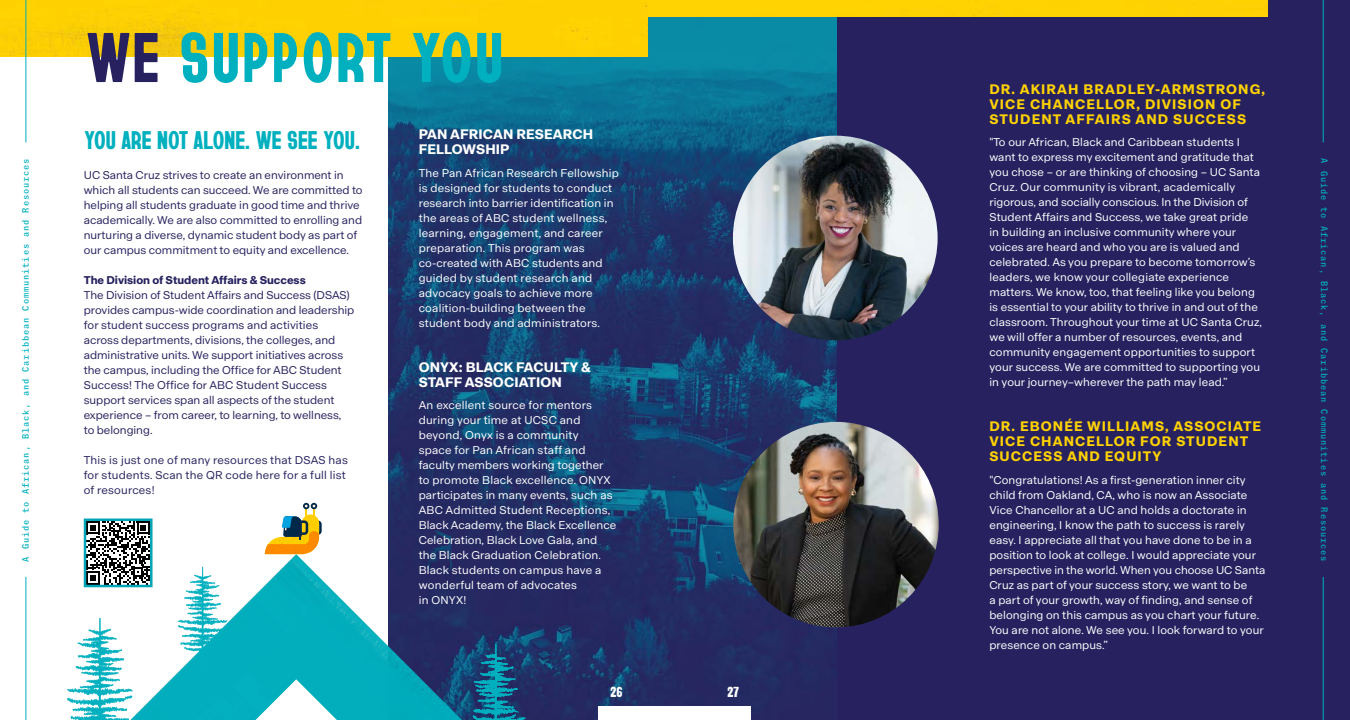
<style>
.page{position:relative;width:1350px;height:720px;background:#fff}
.page>*{position:absolute;margin:0;border:0;box-sizing:border-box;transform-origin:0 0}
.t1{font:82.25px "VTC Bayard";letter-spacing:.01em;color:#00b0bf}
.t2{font:30px "VTC Bayard";letter-spacing:-.02em;color:#00b0bf}
.t3{font:17.5px "VTC Martin Regular";color:#fff}
.t4{font:700 13.75px/15px "Decagram";letter-spacing:.08em;color:#ffd200}
.t5{font:700 13.75px/15px "Decagram";letter-spacing:.01em;color:#fff}
.t6{font:11.25px/15px "Decagram";letter-spacing:.01em;color:#fff}
.t7{font:11.25px/15px "Decagram";color:#27225f}
.t8{font:11.25px/15px "Decagram";letter-spacing:.02em;color:#27225f}
.t9{font:700 11.25px "Decagram";color:#27225f}
.t10{font:8.75px "Stroy Mono TEST";letter-spacing:.1em;color:#00b0bf}
.s1{color:#27225f}
</style>
<div class="page">
<div style="left:675px;top:0;width:675px;height:720px;background:#27225f"></div>
<img style="left:389px;top:17px;width:447px;height:703px">
<div style="left:648px;top:0;width:619px;height:17px;background:#ffd302"></div>
<img style="left:0;top:0;width:648px;height:56px">
<svg style="left:87px;top:522px;width:63px;height:62px"></svg>
<div style="left:84px;top:519px;width:69px;height:68px;border:2px solid #00a4b7"></div>
<img style="left:130px;top:554px;width:332px;height:166px">
<svg style="left:265px;top:503px;width:57px;height:52px"></svg>
<svg style="left:67px;top:618px;width:66px;height:102px"></svg>
<svg style="left:178px;top:567px;width:50px;height:103px"></svg>
<svg style="left:473px;top:644px;width:53px;height:76px;background:#145d85"></svg>
<img style="left:733px;top:136px;width:205px;height:204px;border-radius:102px">
<img style="left:733px;top:422px;width:206px;height:205px;border-radius:103px">
<hr style="left:26px;top:0;width:1px;height:142px;background:#00b0bf">
<hr style="left:1323px;top:0;width:1px;height:142px;background:#00b0bf">
<hr style="left:26px;top:577px;width:1px;height:143px;background:#00b0bf">
<hr style="left:1323px;top:577px;width:1px;height:143px;background:#00b0bf">
<div style="left:598px;top:706px;width:154px;height:14px;background:#fff"></div>
<h1 class="t1" style="left:85px;top:6px;width:421px"><span class="s1">WE</span> SUPPORT YOU</h1>
<p class="t4" style="left:989px;top:81px;width:277px">DR. AKIRAH BRADLEY-ARMSTRONG,<br>VICE CHANCELLOR, DIVISION OF<br>STUDENT AFFAIRS AND SUCCESS</p>
<p class="t6" style="left:989px;top:135px;width:274px">"To our African, Black and Caribbean students I want to express my excitement and gratitude that you chose – or are thinking of choosing – UC Santa Cruz. Our community is vibrant, academically rigorous, and socially conscious. In the Division of Student Affairs and Success, we take great pride<br>in building an inclusive community where your voices are heard and who you are is valued and celebrated. As you prepare to become tomorrow’s leaders, we know your collegiate experience matters. We know, too, that feeling like you belong is essential to your ability to thrive in and out of the classroom. Throughout your time at UC Santa Cruz, we will offer a number of resources, events, and community engagement opportunities to support your success. We are committed to supporting you in your journey–wherever the path may lead.”</p>
<p class="t4" style="left:989px;top:419px;width:273px">DR. EBONÉE WILLIAMS, ASSOCIATE<br>VICE CHANCELLOR FOR STUDENT<br>SUCCESS AND EQUITY</p>
<p class="t6" style="left:989px;top:472px;width:277px">"Congratulations! As a first-generation inner city child from Oakland, CA, who is now an Associate Vice Chancellor at a UC and holds a doctorate in engineering, I know the path to success is rarely easy. I appreciate all that you have done to be in a position to look at college. I would appreciate your perspective in the world. When you choose UC Santa Cruz as part of your success story, we want to be<br>a part of your growth, way of finding, and sense of belonging on this campus as you chart your future.<br>You are not alone. We see you. I look forward to your presence on campus.”</p>
<p class="t5" style="left:419px;top:127px;width:176px">PAN AFRICAN RESEARCH<br>FELLOWSHIP</p>
<p class="t6" style="left:419px;top:165px;width:202px">The Pan African Research Fellowship is designed for students to conduct research into barrier identification in the areas of ABC student wellness, learning, engagement, and career preparation. This program was co-created with ABC students and guided by student research and advocacy goals to achieve more coalition-building between the student body and administrators.</p>
<p class="t5" style="left:419px;top:359px;width:173px">ONYX: BLACK FACULTY &amp;<br>STAFF ASSOCIATION</p>
<p class="t6" style="left:419px;top:398px;width:199px">An excellent source for mentors during your time at UCSC and beyond, Onyx is a community<br>space for Pan African staff and faculty members working together to promote Black excellence. ONYX participates in many events, such as<br>ABC Admitted Student Receptions,<br>Black Academy, the Black Excellence<br>Celebration, Black Love Gala, and the Black Graduation Celebration.<br>Black students on campus have a wonderful team of advocates<br>in ONYX!</p>
<h2 class="t2" style="left:84px;top:121px;width:278px">YOU ARE NOT ALONE. WE SEE YOU.</h2>
<p class="t7" style="left:84px;top:168px;width:280px">UC Santa Cruz strives to create an environment in which all students can succeed. We are committed to helping all students graduate in good time and thrive academically. We are also committed to enrolling and nurturing a diverse, dynamic student body as part of our campus commitment to equity and excellence.</p>
<p class="t9" style="left:84px;top:273px;width:223px">The Division of Student Affairs &amp; Success</p>
<p class="t7" style="left:84px;top:288px;width:272px">The Division of Student Affairs and Success (DSAS) provides campus-wide coordination and leadership for student success programs and activities across departments, divisions, the colleges, and administrative units. We support initiatives across the campus, including the Office for ABC Student Success! The Office for ABC Student Success support services span all aspects of the student experience – from career, to learning, to wellness, to belonging.</p>
<p class="t8" style="left:84px;top:453px;width:266px">This is just one of many resources that DSAS has for students. Scan the QR code here for a full list of resources!</p>
<p class="t10" style="left:20px;top:562px;width:405px;rotate:-90deg">A Guide to African, Black, and Caribbean Communities and Resources</p>
<p class="t10" style="left:1330px;top:158px;width:405px;rotate:90deg">A Guide to African, Black, and Caribbean Communities and Resources</p>
<h3 class="t3" style="left:610px;top:684px;width:14px">26</h3>
<h3 class="t3" style="left:728px;top:684px;width:13px">27</h3>
</div>
